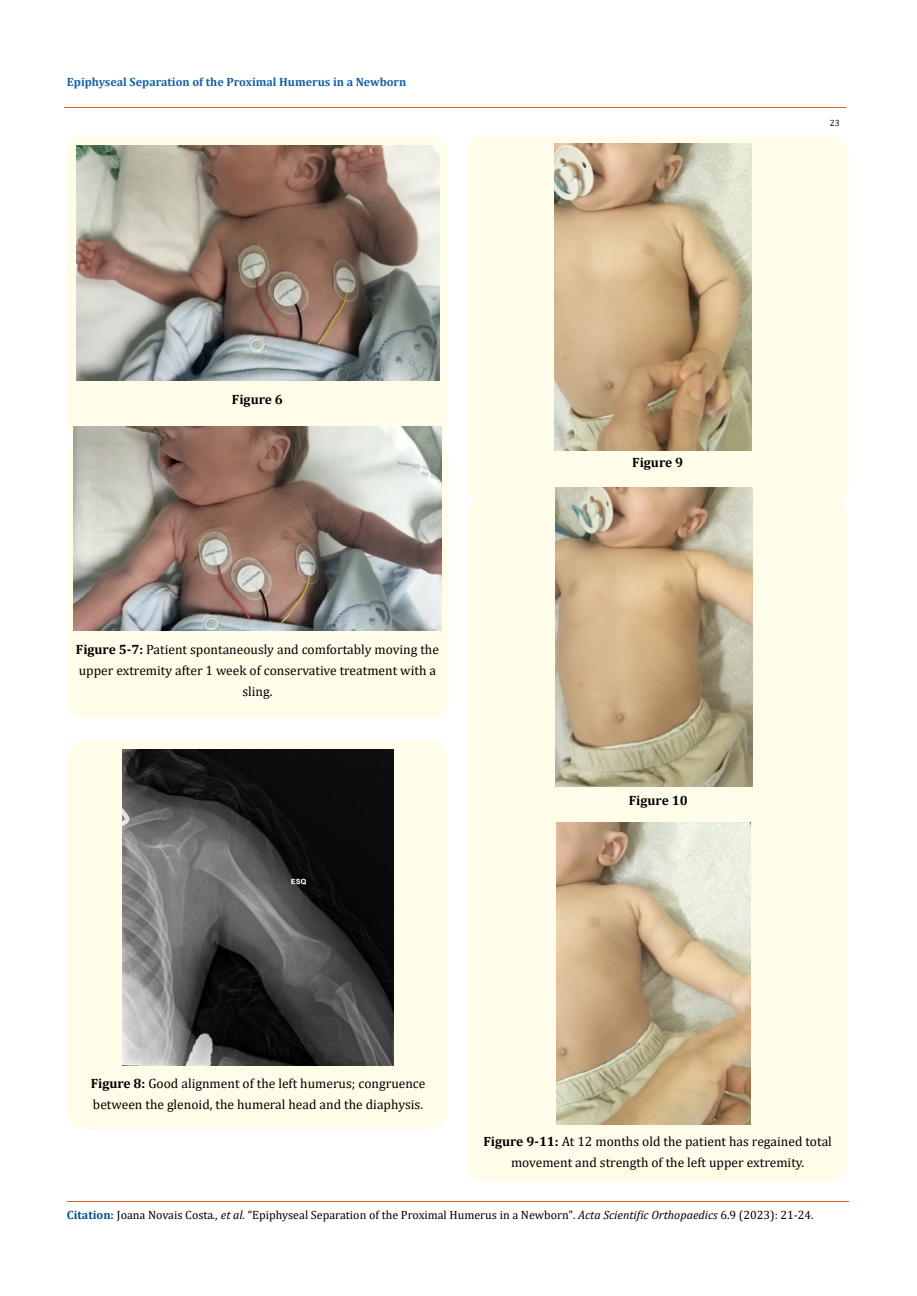
<style>
.page{position:relative;width:917px;height:1296px;background:#fff}
.page>*{position:absolute;margin:0;border:0;box-sizing:border-box;transform-origin:0 0}
.t1{font:13.5px/21px "Cambria";color:#000;text-align:center}
.t2{font:700 13.5px "Cambria";color:#000}
.t3{font:12px "Cambria";color:#000}
.t4{font:700 12px "Cambria";color:#1560a6}
.t5{font:9px "Cambria";color:#000}
.s1{font-weight:700}
.s2{font-weight:700;color:#035089}
.s3{font-style:italic}
</style>
<div class="page">
<div style="left:67px;top:135px;width:381px;height:309px;background:#fffde9;border-radius:18px"></div>
<img style="left:76px;top:145px;width:363px;height:235px">
<div style="left:68px;top:439px;width:380px;height:279px;background:#fffde9;border-radius:18px"></div>
<img style="left:74px;top:426px;width:367px;height:204px">
<div style="left:67px;top:741px;width:381px;height:389px;background:#fffde9;border-radius:18px"></div>
<img style="left:123px;top:750px;width:270px;height:316px">
<div style="left:468px;top:135px;width:380px;height:369px;background:#fffde9;border-radius:18px"></div>
<img style="left:554px;top:144px;width:197px;height:306px">
<div style="left:467px;top:499px;width:381px;height:683px;background:#fffde9;border-radius:18px"></div>
<img style="left:555px;top:487px;width:197px;height:299px">
<img style="left:556px;top:823px;width:194px;height:301px">
<hr style="left:64px;top:108px;width:781px;height:1px;background:#e05d1a">
<hr style="left:67px;top:1202px;width:781px;height:1px;background:#e05d1a">
<p class="t4" style="left:67px;top:73px;width:341px">Epiphyseal Separation of the Proximal Humerus in a Newborn</p>
<p class="t2" style="left:232px;top:390px;width:52px">Figure 6</p>
<p class="t1" style="left:76px;top:639px;width:364px"><span class="s1">Figure 5-7:</span> Patient spontaneously and comfortably moving the upper extremity after 1 week of conservative treatment with a sling.</p>
<p class="t2" style="left:632px;top:453px;width:52px">Figure 9</p>
<p class="t2" style="left:629px;top:791px;width:60px">Figure 10</p>
<p class="t5" style="left:829px;top:118px;width:11px">23</p>
<p class="t1" style="left:91px;top:1073px;width:336px;text-align:left"><span class="s1">Figure 8:</span> Good alignment of the left humerus; congruence between the glenoid, the humeral head and the diaphysis.</p>
<p class="t1" style="left:483px;top:1130px;width:350px"><span class="s1">Figure 9-11:</span> At 12 months old the patient has regained total movement and strength of the left upper extremity.</p>
<p class="t3" style="left:67px;top:1207px;width:748px"><span class="s2">Citation:</span> Joana Novais Costa<span class="s3">., et al.</span> “Epiphyseal Separation of the Proximal Humerus in a Newborn". <span class="s3">Acta Scientific Orthopaedics</span> 6.9 (2023): 21-24.</p>
</div>
